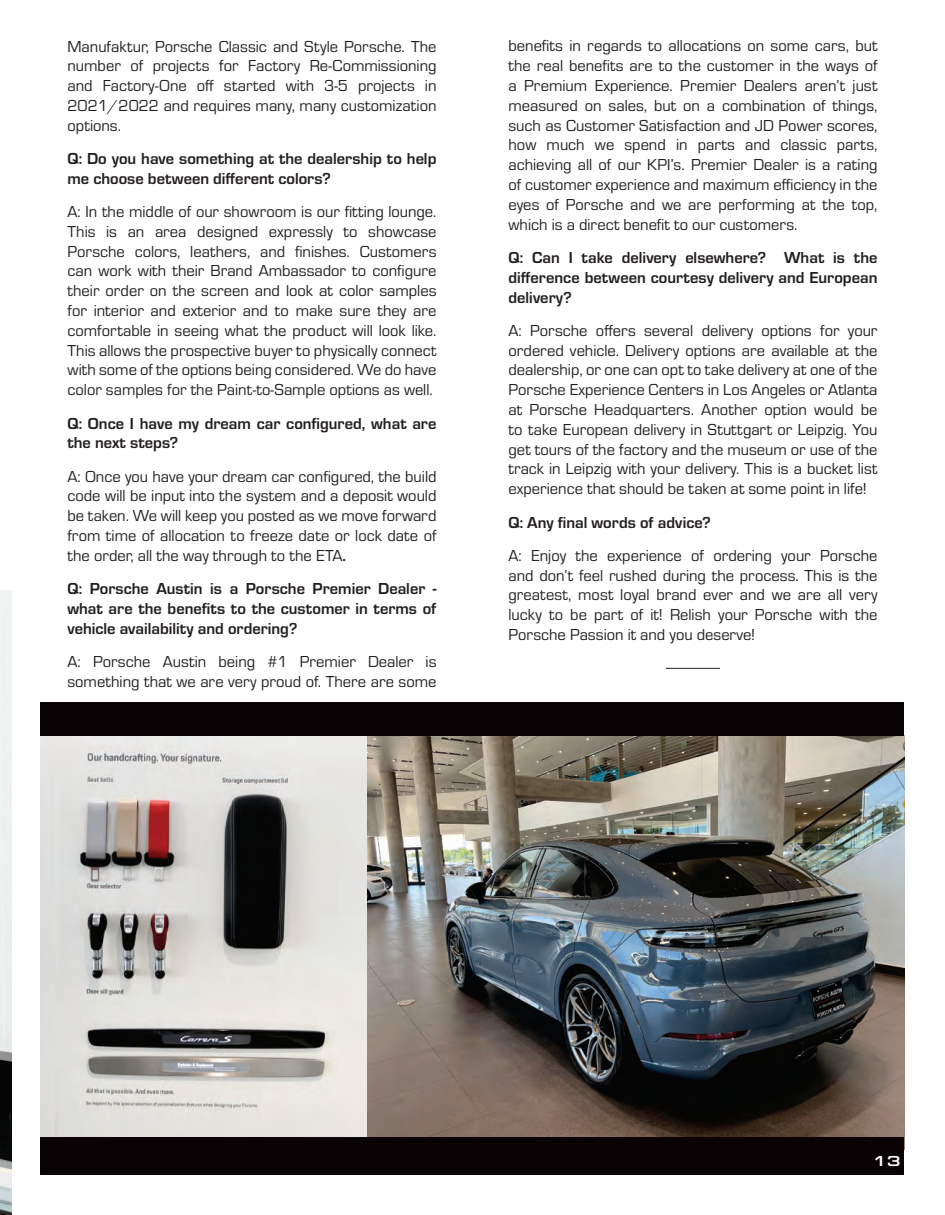
<style>
.page{position:relative;width:945px;height:1215px;background:#fff}
.page>*{position:absolute;margin:0;border:0;box-sizing:border-box;transform-origin:0 0}
.t1{font:16.5px/19.8px "Eurostile";color:#231f20;text-align:justify}
.t2{font:700 16.5px/19.8px "Eurostile";color:#231f20}
.t3{font:500 15px "Eurostile Ext";color:#fff}
.s1{font-weight:700}
</style>
<div class="page">
<img style="left:40px;top:736px;width:328px;height:401px">
<img style="left:0;top:590px;width:11px;height:625px">
<img style="left:368px;top:736px;width:536px;height:401px">
<div style="left:40px;top:703px;width:864px;height:33px;background:#090305"></div>
<div style="left:40px;top:1137px;width:864px;height:37px;background:#090305"></div>
<hr style="left:666px;top:668px;width:54px;height:1px;background:#231f20">
<p class="t1" style="left:68px;top:35px;width:371px">Manufaktur, Porsche Classic and Style Porsche. The number of projects for Factory Re-Commissioning and Factory-One off started with 3-5 projects in 2021/2022 and requires many, many customization options.</p>
<p class="t2" style="left:68px;top:148px;width:370px">Q: Do you have something at the dealership to help me choose between different colors?</p>
<p class="t1" style="left:68px;top:201px;width:371px">A: In the middle of our showroom is our fitting lounge.<br>This is an area designed expressly to showcase Porsche colors, leathers, and finishes. Customers can work with their Brand Ambassador to configure their order on the screen and look at color samples for interior and exterior and to make sure they are comfortable in seeing what the product will look like.<br>This allows the prospective buyer to physically connect with some of the options being considered. We do have color samples for the Paint-to-Sample options as well.</p>
<p class="t2" style="left:68px;top:412px;width:371px">Q: Once I have my dream car configured, what are the next steps?</p>
<p class="t1" style="left:68px;top:466px;width:371px">A: Once you have your dream car configured, the build code will be input into the system and a deposit would be taken. We will keep you posted as we move forward from time of allocation to freeze date or lock date of the order, all the way through to the ETA<span class="s1">.</span></p>
<p class="t2" style="left:68px;top:578px;width:371px;text-align:justify">Q: Porsche Austin is a Porsche Premier Dealer - what are the benefits to the customer in terms of vehicle availability and ordering?</p>
<p class="t1" style="left:68px;top:651px;width:370px">A: Porsche Austin being #1 Premier Dealer is something that we are very proud of. There are some</p>
<p class="t1" style="left:508px;top:35px;width:371px">benefits in regards to allocations on some cars, but the real benefits are to the customer in the ways of a Premium Experience. Premier Dealers aren’t just measured on sales, but on a combination of things, such as Customer Satisfaction and JD Power scores, how much we spend in parts and classic parts, achieving all of our KPI’s. Premier Dealer is a rating of customer experience and maximum efficiency in the eyes of Porsche and we are performing at the top, which is a direct benefit to our customers.</p>
<p class="t2" style="left:508px;top:246px;width:371px;text-align:justify">Q: Can I take delivery elsewhere? What is the difference between courtesy delivery and European delivery?</p>
<p class="t1" style="left:508px;top:320px;width:371px">A: Porsche offers several delivery options for your ordered vehicle. Delivery options are available at the dealership, or one can opt to take delivery at one of the Porsche Experience Centers in Los Angeles or Atlanta at Porsche Headquarters. Another option would be to take European delivery in Stuttgart or Leipzig. You get tours of the factory and the museum or use of the track in Leipzig with your delivery. This is a bucket list experience that should be taken at some point in life!</p>
<p class="t2" style="left:508px;top:511px;width:204px">Q: Any final words of advice?</p>
<p class="t1" style="left:508px;top:545px;width:371px">A: Enjoy the experience of ordering your Porsche and don’t feel rushed during the process. This is the greatest, most loyal brand ever and we are all very lucky to be part of it! Relish your Porsche with the Porsche Passion it and you deserve!</p>
<p class="t3" style="left:873px;top:1150px;width:29px">13</p>
</div>
